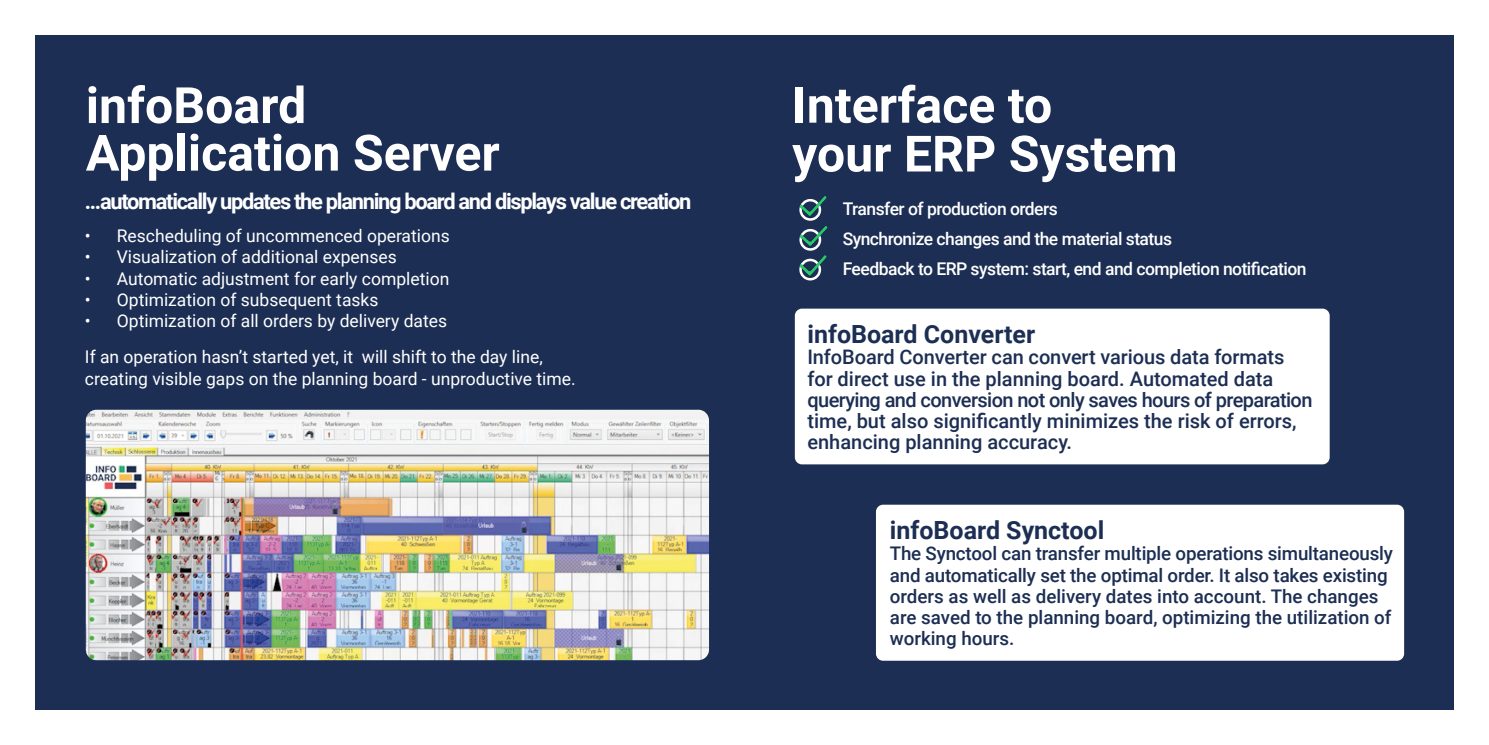
<style>
.page{position:relative;width:1489px;height:745px;background:#fff}
.page>*{position:absolute;margin:0;border:0;box-sizing:border-box;transform-origin:0 0}
.t1{font:700 50px/47.5px "Roboto";color:#fff}
.t2{font:700 25px "Roboto";color:#1c2e53}
.t3{font:700 21.88px "Roboto";letter-spacing:-.06em;color:#fff}
.t4{font:500 20px/21.2px "Roboto";letter-spacing:-.005em;color:#1c2e53}
.t5{font:500 18.75px/21.2px "Roboto";letter-spacing:-.01em;color:#1c2e53}
.t6{font:17.5px/36.4px "Roboto";color:#fff}
.t7{font:500 17.5px/30px "Roboto";letter-spacing:-.03em;color:#fff}
</style>
<div class="page">
<div style="left:35px;top:35px;width:1418px;height:674px;background:#1c2e53"></div>
<img style="left:86px;top:409px;width:623px;height:250px">
<img style="left:799px;top:196px;width:28px;height:22px">
<img style="left:799px;top:218px;width:29px;height:29px">
<img style="left:799px;top:247px;width:28px;height:34px">
<div style="left:794px;top:308px;width:535px;height:156px;background:#fff;border-radius:7px"></div>
<div style="left:875px;top:504px;width:528px;height:156px;background:#fff;border-radius:7px"></div>
<h1 class="t1" style="left:86px;top:80px;width:415px">infoBoard<br>Application Server</h1>
<p class="t3" style="left:85px;top:186px;width:608px">...automatically updates the planning board and displays value creation</p>
<p class="t6" style="left:85px;top:217px;width:366px">• Rescheduling of uncommenced operations</p>
<p class="t6" style="left:85px;top:238px;width:313px">• Visualization of additional expenses</p>
<p class="t6" style="left:85px;top:259px;width:366px">• Automatic adjustment for early completion</p>
<p class="t6" style="left:85px;top:280px;width:295px">• Optimization of subsequent tasks</p>
<p class="t6" style="left:85px;top:302px;width:459px">• Optimization of all orders by delivery dates<br>If an operation hasn’t started yet, it will shift to the day line,</p>
<p class="t6" style="left:85px;top:359px;width:492px">creating visible gaps on the planning board - unproductive time.</p>
<h1 class="t1" style="left:792px;top:79px;width:387px;line-height:48.8px">Interface to<br>your ERP System</h1>
<p class="t7" style="left:842px;top:193px;width:465px">Transfer of production orders<br>Synchronize changes and the material status<br>Feedback to ERP system: start, end and completion notification</p>
<h2 class="t2" style="left:807px;top:316px;width:229px">infoBoard Converter</h2>
<p class="t4" style="left:807px;top:345px;width:506px">InfoBoard Converter can convert various data formats for direct use in the planning board. Automated data querying and conversion not only saves hours of preparation time, but also significantly minimizes the risk of errors, enhancing planning accuracy.</p>
<h2 class="t2" style="left:889px;top:512px;width:216px">infoBoard Synctool</h2>
<p class="t5" style="left:889px;top:542px;width:504px">The Synctool can transfer multiple operations simultaneously and automatically set the optimal order. It also takes existing orders as well as delivery dates into account. The changes are saved to the planning board, optimizing the utilization of working hours.</p>
</div>
